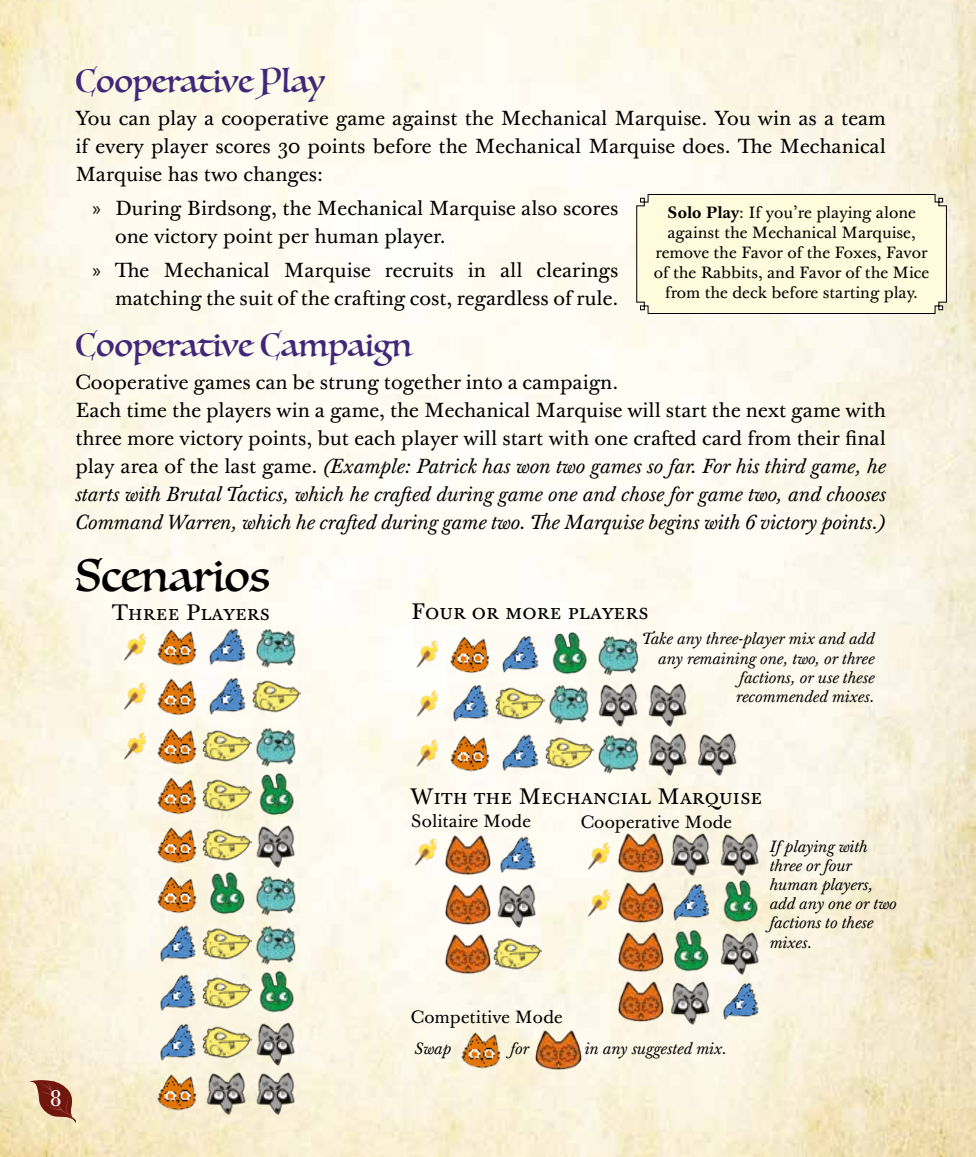
<style>
.page{position:relative;width:976px;height:1157px;background:#fff}
.page>*{position:absolute;margin:0;border:0;box-sizing:border-box;transform-origin:0 0}
.t1{font:44px "Luminari";color:#000}
.t2{font:32px "Luminari";color:#402779}
.t3{font:22px "Baskerville Ten Pro";color:#000}
.t4{font:22px "Baskerville Ten Pro";color:#fff}
.t5{font:20px/28px "Baskerville Ten Pro";color:#000}
.t6{font:17.4px "Baskerville Ten Pro";color:#000}
.t7{font:italic 16px/19.2px "Baskerville Ten Pro";color:#000;text-align:right}
.t8{font:16px/20px "Baskerville Ten Pro";color:#000;text-align:center}
.s1{font-family:"Myriad Pro"}
.s2{font-style:italic}
.s3{font-weight:700}
</style>
<div class="page">
<img style="left:0;top:0;width:975px;height:1157px">
<svg style="left:28px;top:1080px;width:47px;height:43px;background:#b27d66"></svg>
<img style="left:152px;top:622px;width:148px;height:494px">
<img style="left:445px;top:629px;width:198px;height:50px">
<img style="left:445px;top:728px;width:297px;height:49px">
<img style="left:445px;top:679px;width:247px;height:49px">
<img style="left:443px;top:830px;width:98px;height:148px">
<img style="left:616px;top:828px;width:148px;height:198px">
<img style="left:456px;top:1025px;width:49px;height:49px">
<img style="left:533px;top:1025px;width:50px;height:49px">
<img style="left:118px;top:730px;width:31px;height:31px">
<img style="left:118px;top:680px;width:31px;height:31px">
<img style="left:118px;top:632px;width:31px;height:30px">
<img style="left:411px;top:639px;width:31px;height:31px">
<img style="left:411px;top:688px;width:31px;height:31px">
<img style="left:411px;top:737px;width:31px;height:31px">
<img style="left:409px;top:836px;width:31px;height:31px">
<img style="left:582px;top:887px;width:31px;height:31px">
<img style="left:582px;top:841px;width:31px;height:30px">
<div style="left:635px;top:193px;width:312px;height:121px;background:#fffbdc"></div>
<h2 class="t2" style="left:75px;top:53px;width:251px">Cooperative Play</h2>
<p class="t5" style="left:75px;top:105px;width:811px;text-align:justify">You can play a cooperative game against the Mechanical Marquise. You win as a team if every player scores 30 points before the Mechanical Marquise does. The Mechanical Marquise has two changes:</p>
<p class="t5" style="left:115px;top:195px;width:505px;text-indent:-23px"><span class="s1">»</span> During Birdsong, the Mechanical Marquise also scores one victory point per human player.</p>
<p class="t5" style="left:92px;top:257px;width:527px;text-align:right"><span class="s1">»</span> The Mechanical Marquise recruits in all clearings matching the suit of the crafting cost, regardless of rule.</p>
<h2 class="t2" style="left:75px;top:317px;width:338px">Cooperative Campaign</h2>
<p class="t5" style="left:75px;top:369px;width:811px">Cooperative games can be strung together into a campaign.<br>Each time the players win a game, the Mechanical Marquise will start the next game with three more victory points, but each player will start with one crafted card from their final play area of the last game. <span class="s2">(Example: Patrick has won two games so far. For his third game, he starts with Brutal Tactics, which he crafted during game one and chose for game two, and chooses Command Warren, which he crafted during game two. The Marquise begins with 6 victory points.)</span></p>
<h1 class="t1" style="left:75px;top:538px;width:196px">Scenarios</h1>
<p class="t3" style="left:112px;top:599px;width:159px">Three Players</p>
<p class="t3" style="left:411px;top:599px;width:239px">Four or more players</p>
<p class="t8" style="left:653px;top:203px;width:277px"><span class="s3">Solo Play</span>: If you’re playing alone against the Mechanical Marquise, remove the Favor of the Foxes, Favor of the Rabbits, and Favor of the Mice from the deck before starting play.</p>
<p class="t7" style="left:642px;top:630px;width:233px">Take any three-player mix and add any remaining one, two, or three factions, or use these<br>recommended mixes.</p>
<p class="t4" style="left:50px;top:1085px;width:13px">8</p>
<p class="t3" style="left:410px;top:783px;width:353px">With the Mechancial Marquise</p>
<p class="t6" style="left:580px;top:812px;width:153px">Cooperative Mode</p>
<p class="t6" style="left:410px;top:810px;width:121px">Solitaire Mode</p>
<p class="t6" style="left:411px;top:1006px;width:153px">Competitive Mode</p>
<p class="t7" style="left:414px;top:1039px;width:38px">Swap</p>
<p class="t7" style="left:510px;top:1039px;width:20px">for</p>
<p class="t7" style="left:584px;top:1039px;width:144px">in any suggested mix.</p>
<p class="t7" style="left:769px;top:837px;width:129px;text-align:left">If playing with three or four human players, add any one or two factions to these mixes.</p>
</div>
